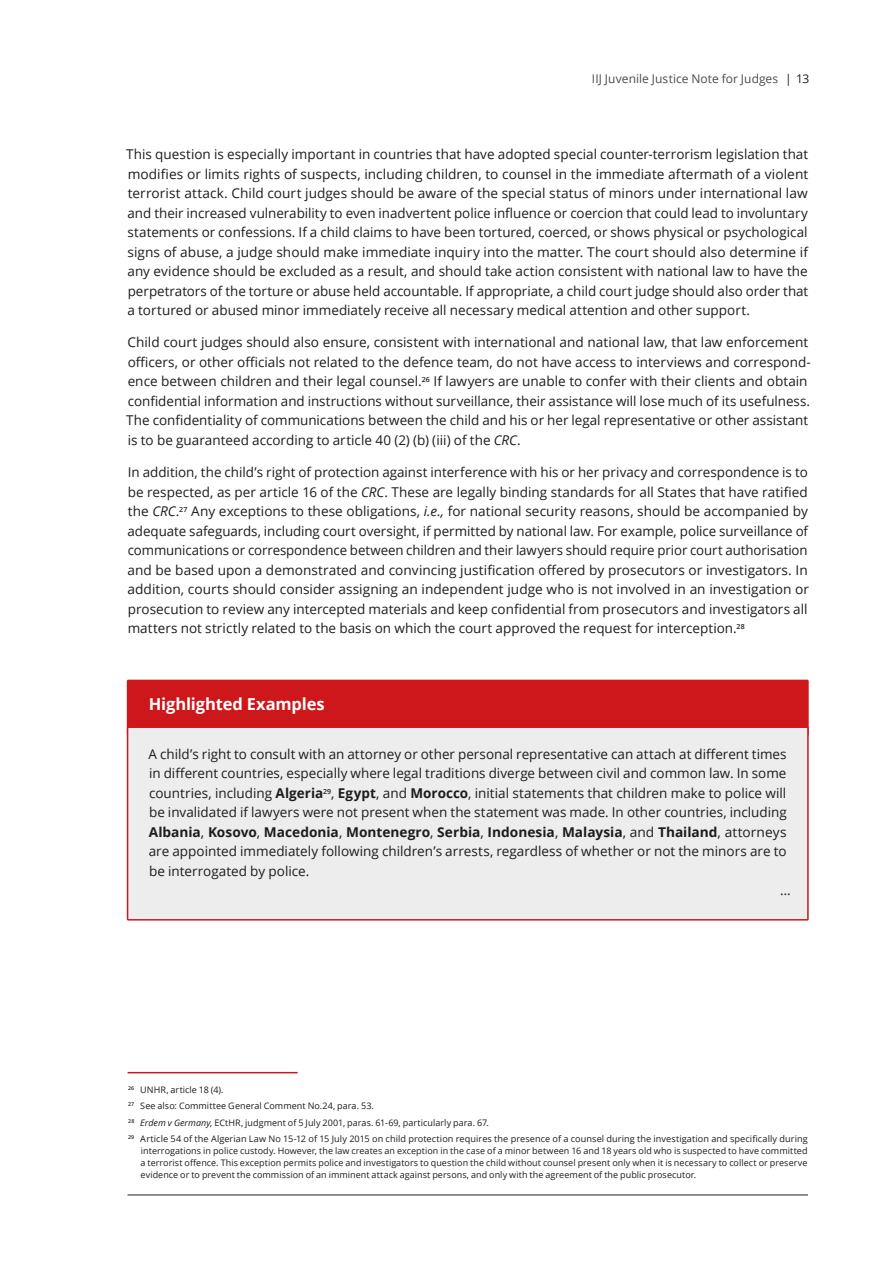
<style>
.page{position:relative;width:893px;height:1263px;background:#fff}
.page>*{position:absolute;margin:0;border:0;box-sizing:border-box;transform-origin:0 0}
.Highlight_Example_He{font:700 16.5px "Open Sans";letter-spacing:-.005em;color:#fff}
.I__BODY_COPY{font:13.5px/19.5px "Open Sans";color:#1d1d1b;text-align:justify}
.Highlighted_Example{font:13.5px/19.5px "Open Sans";color:#1d1d1b;text-align:justify}
.t1{font:12px "Open Sans";letter-spacing:.005em;color:#4b4b4a}
.ENG_Footnote{font:9px/12px "Open Sans";letter-spacing:.005em;color:#1d1d1b;text-align:justify}
.s1{color:#1d1d1b}
.s2{font-style:italic}
.s3{font-weight:700}
</style>
<div class="page">
<hr style="left:128px;top:1194px;width:680px;height:1px;background:#1d1d1b">
<div style="left:128px;top:680px;width:680px;height:55px;background:#cd171a;border-radius:2px"></div>
<div style="left:127px;top:680px;width:682px;height:56px;border:2px solid #cd171a"></div>
<div style="left:128px;top:727px;width:680px;height:193px;background:#ededed"></div>
<div style="left:127px;top:726px;width:682px;height:194px;border:2px solid #cd171a"></div>
<hr style="left:128px;top:1072px;width:170px;height:1px;background:#cd171a">
<p class="t1" style="left:592px;top:70px;width:219px">IIJ Juvenile Justice Note for Judges <span class="s1">| 13</span></p>
<p class="I__BODY_COPY" style="left:126px;top:144px;width:683px">This question is especially important in countries that have adopted special counter-terrorism legislation that modifies or limits rights of suspects, including children, to counsel in the immediate aftermath of a violent terrorist attack. Child court judges should be aware of the special status of minors under international law and their increased vulnerability to even inadvertent police influence or coercion that could lead to involuntary statements or confessions. If a child claims to have been tortured, coerced, or shows physical or psychological signs of abuse, a judge should make immediate inquiry into the matter. The court should also determine if any evidence should be excluded as a result, and should take action consistent with national law to have the perpetrators of the torture or abuse held accountable. If appropriate, a child court judge should also order that a tortured or abused minor immediately receive all necessary medical attention and other support.</p>
<p class="I__BODY_COPY" style="left:126px;top:332px;width:686px;text-align:left">Child court judges should also ensure, consistent with international and national law, that law enforcement officers, or other officials not related to the defence team, do not have access to interviews and correspond&shy;ence between children and their legal counsel.<sup>26</sup> If lawyers are unable to confer with their clients and obtain confidential information and instructions without surveillance, their assistance will lose much of its usefulness.<br>The confidentiality of communications between the child and his or her legal representative or other assistant is to be guaranteed according to article 40 (2) (b) (iii) of the <span class="s2">CRC</span>.</p>
<p class="I__BODY_COPY" style="left:128px;top:462px;width:683px">In addition, the child’s right of protection against interference with his or her privacy and correspondence is to be respected, as per article 16 of the <span class="s2">CRC</span>. These are legally binding standards for all States that have ratified the <span class="s2">CRC</span>.<sup>27</sup> Any exceptions to these obligations, <span class="s2">i.e.,</span> for national security reasons, should be accompanied by adequate safeguards, including court oversight, if permitted by national law. For example, police surveillance of communications or correspondence between children and their lawyers should require prior court authorisation and be based upon a demonstrated and convincing justification offered by prosecutors or investigators. In addition, courts should consider assigning an independent judge who is not involved in an investigation or prosecution to review any intercepted materials and keep confidential from prosecutors and investigators all matters not strictly related to the basis on which the court approved the request for interception.<sup>28</sup></p>
<p class="Highlight_Example_He" style="left:149px;top:692px;width:177px">Highlighted Examples</p>
<p class="Highlighted_Example" style="left:149px;top:744px;width:640px">A child’s right to consult with an attorney or other personal representative can attach at different times in different countries, especially where legal traditions diverge between civil and common law. In some countries, including <span class="s3">Algeria</span><sup>29</sup>, <span class="s3">Egypt</span>, and <span class="s3">Morocco</span>, initial statements that children make to police will be invalidated if lawyers were not present when the statement was made. In other countries, including <span class="s3">Albania</span>, <span class="s3">Kosovo</span>, <span class="s3">Macedonia</span>, <span class="s3">Montenegro</span>, <span class="s3">Serbia</span>, <span class="s3">Indonesia</span>, <span class="s3">Malaysia</span>, and <span class="s3">Thailand</span>, attorneys are appointed immediately following children’s arrests, regardless of whether or not the minors are to be interrogated by police.</p>
<p class="Highlighted_Example" style="left:780px;top:880px;width:12px">…</p>
<p class="ENG_Footnote" style="left:128px;top:1084px;width:97px"><sup>26</sup> UNHR, article 18 (4).</p>
<p class="ENG_Footnote" style="left:128px;top:1100px;width:247px"><sup>27</sup> See also: Committee General Comment No.24, para. 53.</p>
<p class="ENG_Footnote" style="left:128px;top:1116px;width:362px"><sup>28</sup> <span class="s2">Erdem v Germany,</span> ECtHR, judgment of 5 July 2001, paras. 61-69, particularly para. 67.</p>
<p class="ENG_Footnote" style="left:140px;top:1132px;width:669px;text-indent:-12px"><sup>29</sup> Article 54 of the Algerian Law No 15-12 of 15 July 2015 on child protection requires the presence of a counsel during the investigation and specifically during interrogations in police custody. However, the law creates an exception in the case of a minor between 16 and 18 years old who is suspected to have committed a terrorist offence. This exception permits police and investigators to question the child without counsel present only when it is necessary to collect or preserve evidence or to prevent the commission of an imminent attack against persons, and only with the agreement of the public prosecutor.</p>
</div>
